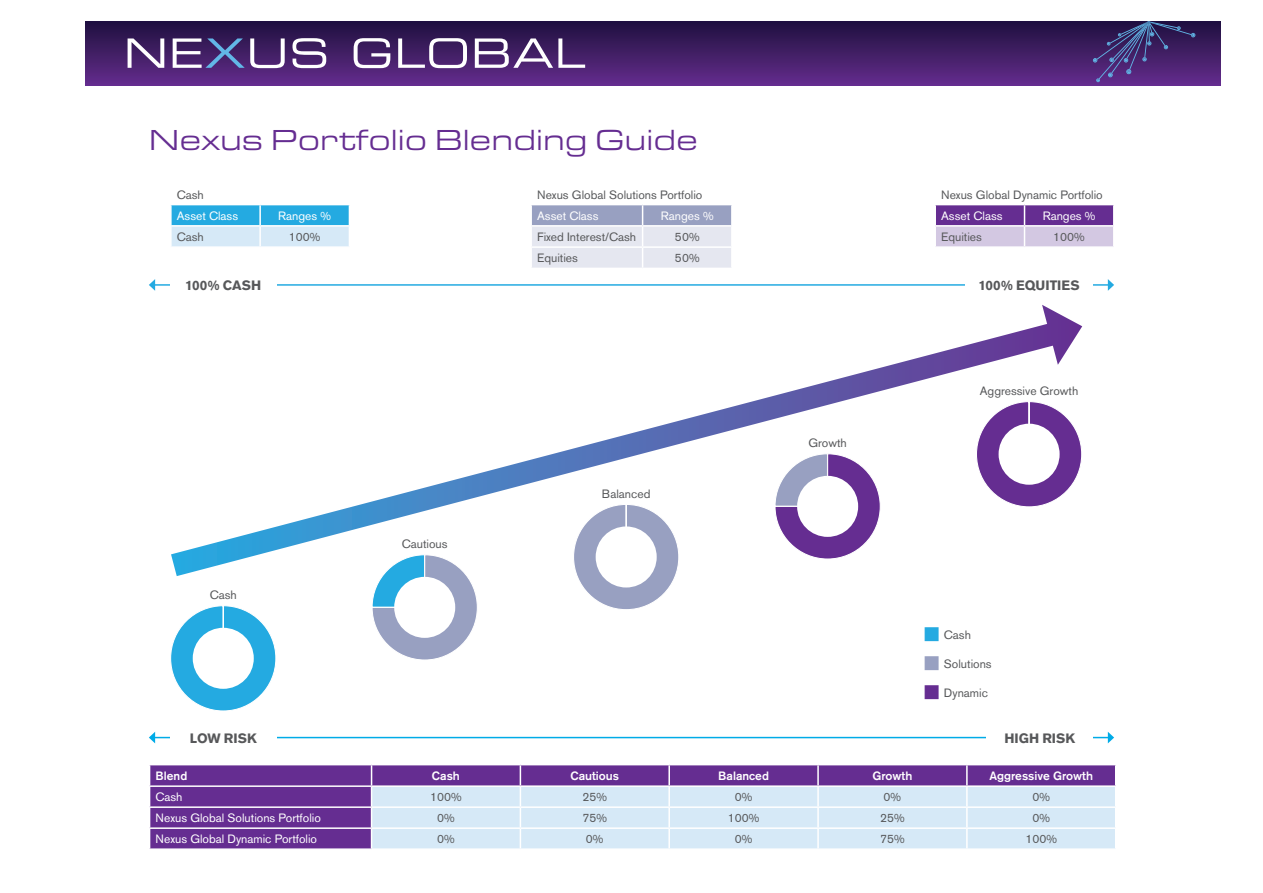
<style>
.page{position:relative;width:1263px;height:893px;background:#fff}
.page>*{position:absolute;margin:0;border:0;box-sizing:border-box;transform-origin:0 0}
.t1{font:expanded 30px "Eurostile T";color:#652d91}
.t2{font:700 13.5px "Akzidenz Grotesk BE";color:#57585a}
.t3{font:12px "Akzidenz Grotesk BE";color:#57585a}
.t4{font:12px "Akzidenz Grotesk BE";color:#fff}
.t5{font:500 12px "Akzidenz Grotesk BE";color:#fff}
.s1{color:#24aae1}
.s2{color:#98a0c1}
.s3{color:#652d91}
</style>
<div class="page">
<svg style="left:372px;top:593px;width:105px;height:67px"></svg>
<div style="left:394px;top:577px;width:61px;height:61px;background:#fff;border-radius:50%"></div>
<hr style="left:154px;top:284px;width:954px;height:2px;background:#24aae1">
<svg style="left:1108px;top:279px;width:6px;height:12px"></svg>
<svg style="left:149px;top:279px;width:6px;height:12px"></svg>
<div style="left:170px;top:265px;width:106px;height:40px;background:#fff"></div>
<div style="left:965px;top:265px;width:128px;height:40px;background:#fff"></div>
<hr style="left:154px;top:737px;width:954px;height:1px;background:#00abe7">
<svg style="left:1108px;top:732px;width:6px;height:11px"></svg>
<svg style="left:149px;top:732px;width:6px;height:11px"></svg>
<div style="left:170px;top:718px;width:106px;height:39px;background:#fff"></div>
<div style="left:986px;top:718px;width:107px;height:39px;background:#fff"></div>
<svg style="left:149px;top:765px;width:967px;height:84px;background:#ab9fce"></svg>
<hr style="left:372px;top:785px;width:148px;height:2px;background:#fff">
<hr style="left:520px;top:785px;width:149px;height:2px;background:#fff">
<hr style="left:669px;top:785px;width:149px;height:2px;background:#fff">
<hr style="left:818px;top:785px;width:149px;height:2px;background:#fff">
<hr style="left:967px;top:785px;width:149px;height:2px;background:#fff">
<svg style="left:171px;top:325px;width:912px;height:268px"></svg>
<svg style="left:1042px;top:305px;width:40px;height:60px"></svg>
<svg style="left:531px;top:205px;width:201px;height:63px;background:#cfd3e2"></svg>
<hr style="left:731px;top:248px;width:2px;height:20px;background:#fff">
<svg style="left:935px;top:205px;width:179px;height:42px;background:#a384be"></svg>
<div style="left:171px;top:606px;width:105px;height:105px;background:#24aae1;border-radius:53px"></div>
<div style="left:193px;top:628px;width:61px;height:61px;background:#fff;border-radius:50%"></div>
<div style="left:573px;top:504px;width:106px;height:106px;background:#98a0c1;border-radius:53px"></div>
<div style="left:596px;top:526px;width:61px;height:61px;background:#fff;border-radius:50%"></div>
<svg style="left:774px;top:453px;width:107px;height:107px"></svg>
<div style="left:797px;top:476px;width:61px;height:61px;background:#fff;border-radius:50%"></div>
<div style="left:976px;top:402px;width:106px;height:105px;background:#652d91;border-radius:53px"></div>
<div style="left:998px;top:424px;width:61px;height:61px;background:#fff;border-radius:50%"></div>
<svg style="left:170px;top:205px;width:180px;height:42px;background:#87cded"></svg>
<div style="left:85px;top:21px;width:1135px;height:64px;background:linear-gradient(to bottom,#1f103e,#632c8b)"></div>
<svg style="left:1093px;top:21px;width:102px;height:61px;background:#432d71"></svg>
<svg style="left:128px;top:38px;width:36px;height:30px"></svg>
<svg style="left:173px;top:38px;width:112px;height:30px;background:#68588e"></svg>
<svg style="left:292px;top:38px;width:34px;height:30px"></svg>
<svg style="left:354px;top:38px;width:36px;height:30px"></svg>
<svg style="left:398px;top:38px;width:69px;height:30px"></svg>
<svg style="left:475px;top:38px;width:110px;height:30px"></svg>
<h1 class="t1" style="left:149px;top:124px;width:551px">Nexus Portfolio Blending Guide</h1>
<p class="t3" style="left:177px;top:187px;width:28px">Cash</p>
<p class="t4" style="left:177px;top:208px;width:63px">Asset Class</p>
<p class="t4" style="left:278px;top:208px;width:55px">Ranges %</p>
<p class="t3" style="left:177px;top:230px;width:28px">Cash</p>
<p class="t3" style="left:289px;top:230px;width:33px">100%</p>
<p class="t3" style="left:537px;top:187px;width:167px">Nexus Global Solutions Portfolio</p>
<p class="t4" style="left:537px;top:208px;width:63px">Asset Class</p>
<p class="t4" style="left:661px;top:208px;width:55px">Ranges %</p>
<p class="t3" style="left:537px;top:230px;width:101px">Fixed Interest/Cash</p>
<p class="t3" style="left:675px;top:230px;width:26px">50%</p>
<p class="t3" style="left:537px;top:251px;width:42px">Equities</p>
<p class="t3" style="left:675px;top:251px;width:26px">50%</p>
<p class="t3" style="left:941px;top:187px;width:163px">Nexus Global Dynamic Portfolio</p>
<p class="t4" style="left:941px;top:208px;width:63px">Asset Class</p>
<p class="t4" style="left:1043px;top:208px;width:55px">Ranges %</p>
<p class="t3" style="left:941px;top:230px;width:42px">Equities</p>
<p class="t3" style="left:1053px;top:230px;width:33px">100%</p>
<p class="t2" style="left:185px;top:277px;width:78px">100% CASH</p>
<p class="t2" style="left:978px;top:277px;width:103px">100% EQUITIES</p>
<p class="t3" style="left:210px;top:588px;width:28px">Cash</p>
<p class="t3" style="left:402px;top:537px;width:47px">Cautious</p>
<p class="t3" style="left:602px;top:487px;width:50px">Balanced</p>
<p class="t3" style="left:808px;top:436px;width:40px">Growth</p>
<p class="t3" style="left:980px;top:384px;width:100px">Aggressive Growth</p>
<p class="t3" style="left:923px;top:628px;width:50px"><span class="s1">■</span> Cash</p>
<p class="t3" style="left:923px;top:656px;width:70px"><span class="s2">■</span> Solutions</p>
<p class="t3" style="left:923px;top:685px;width:67px"><span class="s3">■</span> Dynamic</p>
<p class="t2" style="left:190px;top:730px;width:68px">LOW RISK</p>
<p class="t2" style="left:1004px;top:730px;width:72px">HIGH RISK</p>
<p class="t5" style="left:156px;top:769px;width:33px">Blend</p>
<p class="t5" style="left:432px;top:769px;width:30px">Cash</p>
<p class="t5" style="left:570px;top:769px;width:50px">Cautious</p>
<p class="t5" style="left:718px;top:769px;width:52px">Balanced</p>
<p class="t5" style="left:872px;top:769px;width:41px">Growth</p>
<p class="t5" style="left:989px;top:769px;width:105px">Aggressive Growth</p>
<p class="t4" style="left:156px;top:790px;width:28px">Cash</p>
<p class="t3" style="left:430px;top:790px;width:33px">100%</p>
<p class="t3" style="left:582px;top:790px;width:26px">25%</p>
<p class="t3" style="left:735px;top:790px;width:19px">0%</p>
<p class="t3" style="left:884px;top:790px;width:19px">0%</p>
<p class="t3" style="left:1032px;top:790px;width:19px">0%</p>
<p class="t4" style="left:156px;top:811px;width:167px">Nexus Global Solutions Portfolio</p>
<p class="t3" style="left:437px;top:811px;width:19px">0%</p>
<p class="t3" style="left:582px;top:811px;width:26px">75%</p>
<p class="t3" style="left:728px;top:811px;width:33px">100%</p>
<p class="t3" style="left:880px;top:811px;width:26px">25%</p>
<p class="t3" style="left:1032px;top:811px;width:19px">0%</p>
<p class="t4" style="left:156px;top:832px;width:163px">Nexus Global Dynamic Portfolio</p>
<p class="t3" style="left:437px;top:832px;width:19px">0%</p>
<p class="t3" style="left:586px;top:832px;width:19px">0%</p>
<p class="t3" style="left:735px;top:832px;width:19px">0%</p>
<p class="t3" style="left:880px;top:832px;width:26px">75%</p>
<p class="t3" style="left:1025px;top:832px;width:33px">100%</p>
</div>
